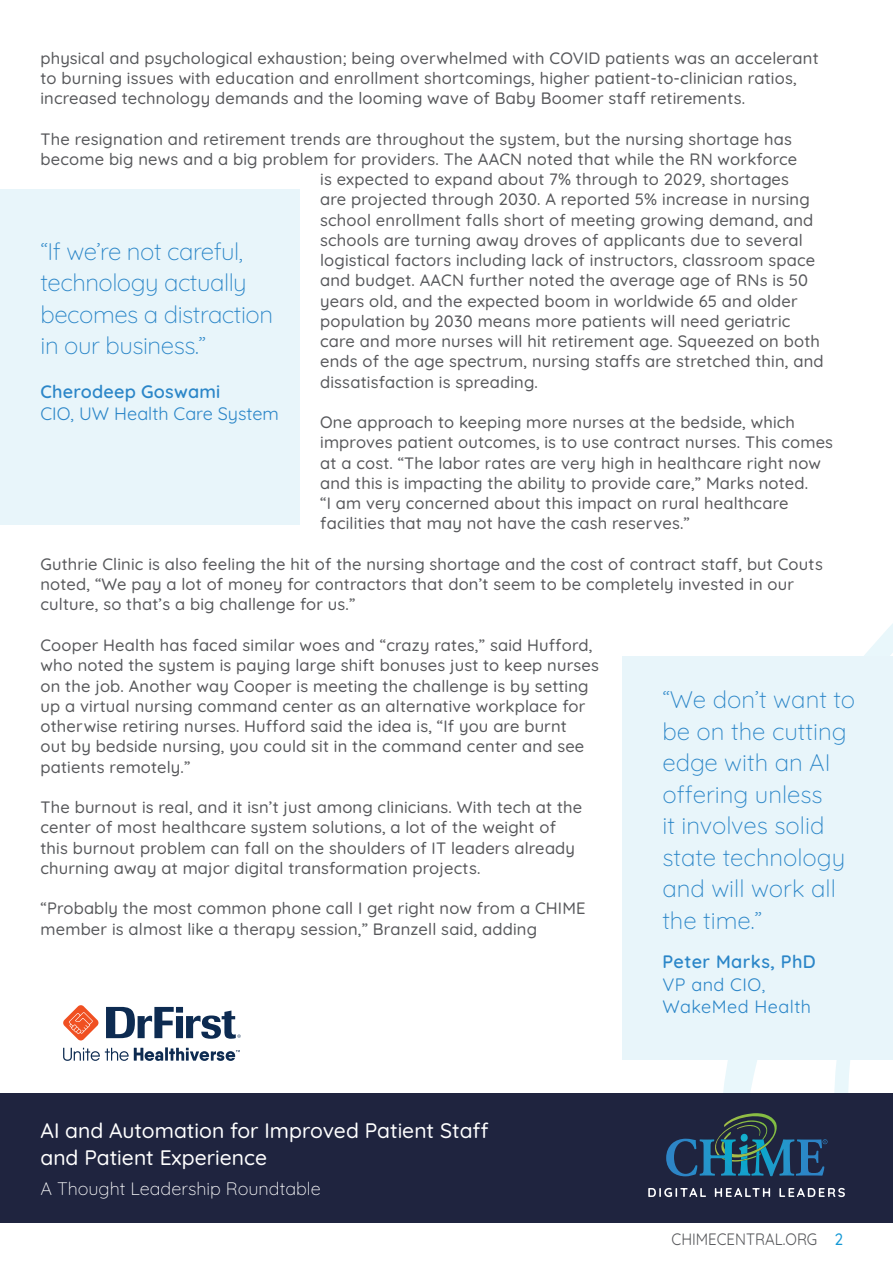
<style>
.page{position:relative;width:893px;height:1263px;background:#fff}
.page>*{position:absolute;margin:0;border:0;box-sizing:border-box;transform-origin:0 0}
.t1{font:300 24px/31.5px "Quicksand";letter-spacing:-.005em;color:#2b86c8}
.t2{font:500 21px/27px "Quicksand";color:#fff}
.t3{font:18px "Quicksand";letter-spacing:.005em;color:#2b86c8}
.t4{font:600 18px "Quicksand";letter-spacing:.01em;color:#2b86c8}
.t5{font:300 18px "Quicksand";color:#fff}
.t6{font:18px "Quicksand";letter-spacing:.025em;color:#2b86c8}
.t7{font:500 16.5px/20.2px "Quicksand";letter-spacing:.01em;color:#57585b}
.t8{font:16.5px "Quicksand";color:#57585b;scale:.91 1}
.s1{font-weight:500;color:#1398d5}
</style>
<div class="page">
<svg style="left:736px;top:623px;width:157px;height:470px"></svg>
<div style="left:0;top:1093px;width:893px;height:129px;background:#1f243f"></div>
<svg style="left:666px;top:1113px;width:161px;height:63px"></svg>
<svg style="left:648px;top:1188px;width:58px;height:9px"></svg>
<svg style="left:715px;top:1188px;width:55px;height:9px"></svg>
<svg style="left:779px;top:1188px;width:66px;height:9px"></svg>
<div style="left:0;top:189px;width:300px;height:336px;background:#e8f5fa"></div>
<div style="left:622px;top:656px;width:271px;height:404px;background:#e8f5fa"></div>
<svg style="left:63px;top:1048px;width:100px;height:13px"></svg>
<hr style="left:165px;top:1047px;width:3px;height:14px;background:#0d2b51">
<svg style="left:169px;top:1048px;width:71px;height:13px"></svg>
<svg style="left:63px;top:1005px;width:36px;height:36px"></svg>
<svg style="left:106px;top:1007px;width:68px;height:31px"></svg>
<div style="left:176px;top:1016px;width:7px;height:22px;background:#0d2b51"></div>
<div style="left:176px;top:1007px;width:7px;height:6px;background:#0d2b51"></div>
<svg style="left:186px;top:1010px;width:55px;height:29px"></svg>
<p class="t7" style="left:40px;top:46px;width:780px">physical and psychological exhaustion; being overwhelmed with COVID patients was an accelerant to burning issues with education and enrollment shortcomings, higher patient-to-clinician ratios, increased technology demands and the looming wave of Baby Boomer staff retirements.</p>
<p class="t7" style="left:40px;top:127px;width:753px">The resignation and retirement trends are throughout the system, but the nursing shortage has</p>
<p class="t7" style="left:40px;top:147px;width:758px">become big news and a big problem for providers. The AACN noted that while the RN workforce</p>
<p class="t7" style="left:320px;top:168px;width:470px">is expected to expand about 7% through to 2029, shortages</p>
<p class="t7" style="left:320px;top:188px;width:491px">are projected through 2030. A reported 5% increase in nursing</p>
<p class="t7" style="left:320px;top:208px;width:495px">school enrollment falls short of meeting growing demand, and</p>
<p class="t7" style="left:320px;top:228px;width:484px">schools are turning away droves of applicants due to several</p>
<p class="t7" style="left:320px;top:249px;width:496px">logistical factors including lack of instructors, classroom space</p>
<p class="t7" style="left:320px;top:269px;width:489px">and budget. AACN further noted the average age of RNs is 50</p>
<p class="t7" style="left:320px;top:289px;width:479px">years old, and the expected boom in worldwide 65 and older</p>
<p class="t7" style="left:320px;top:309px;width:472px">population by 2030 means more patients will need geriatric</p>
<p class="t7" style="left:320px;top:330px;width:501px">care and more nurses will hit retirement age. Squeezed on both</p>
<p class="t7" style="left:320px;top:350px;width:505px">ends of the age spectrum, nursing staffs are stretched thin, and</p>
<p class="t7" style="left:320px;top:370px;width:219px">dissatisfaction is spreading.</p>
<p class="t7" style="left:320px;top:411px;width:514px">One approach to keeping more nurses at the bedside, which improves patient outcomes, is to use contract nurses. This comes at a cost. “The labor rates are very high in healthcare right now and this is impacting the ability to provide care,” Marks noted.<br>“I am very concerned about this impact on rural healthcare facilities that may not have the cash reserves.”</p>
<p class="t7" style="left:40px;top:552px;width:784px">Guthrie Clinic is also feeling the hit of the nursing shortage and the cost of contract staff, but Couts noted, “We pay a lot of money for contractors that don’t seem to be completely invested in our culture, so that’s a big challenge for us.”</p>
<p class="t7" style="left:40px;top:633px;width:560px">Cooper Health has faced similar woes and “crazy rates,” said Hufford, who noted the system is paying large shift bonuses just to keep nurses on the job. Another way Cooper is meeting the challenge is by setting up a virtual nursing command center as an alternative workplace for otherwise retiring nurses. Hufford said the idea is, “If you are burnt<br>out by bedside nursing, you could sit in the command center and see patients remotely.”</p>
<p class="t7" style="left:40px;top:795px;width:543px">The burnout is real, and it isn’t just among clinicians. With tech at the center of most healthcare system solutions, a lot of the weight of this burnout problem can fall on the shoulders of IT leaders already churning away at major digital transformation projects.</p>
<p class="t7" style="left:40px;top:897px;width:547px">“Probably the most common phone call I get right now from a CHIME member is almost like a therapy session,” Branzell said, adding</p>
<p class="t1" style="left:41px;top:233px;width:234px">“If we’re not careful, technology actually becomes a distraction in our business.”</p>
<p class="t4" style="left:41px;top:377px;width:181px">Cherodeep Goswami</p>
<p class="t3" style="left:41px;top:400px;width:240px">CIO, UW Health Care System</p>
<p class="t1" style="left:662px;top:681px;width:194px">“We don’t want to be on the cutting edge with an AI offering unless<br>it involves solid state technology and will work all the time.”</p>
<p class="t4" style="left:662px;top:948px;width:155px">Peter Marks, PhD</p>
<p class="t3" style="left:662px;top:970px;width:104px">VP and CIO,</p>
<p class="t6" style="left:662px;top:993px;width:150px">WakeMed Health</p>
<p class="t2" style="left:40px;top:1114px;width:450px">AI and Automation for Improved Patient Staff and Patient Experience</p>
<p class="t5" style="left:40px;top:1174px;width:282px">A Thought Leadership Roundtable</p>
<p class="t8" style="left:671px;top:1226px;width:190px">CHIMECENTRAL.ORG <span class="s1">2</span></p>
</div>
